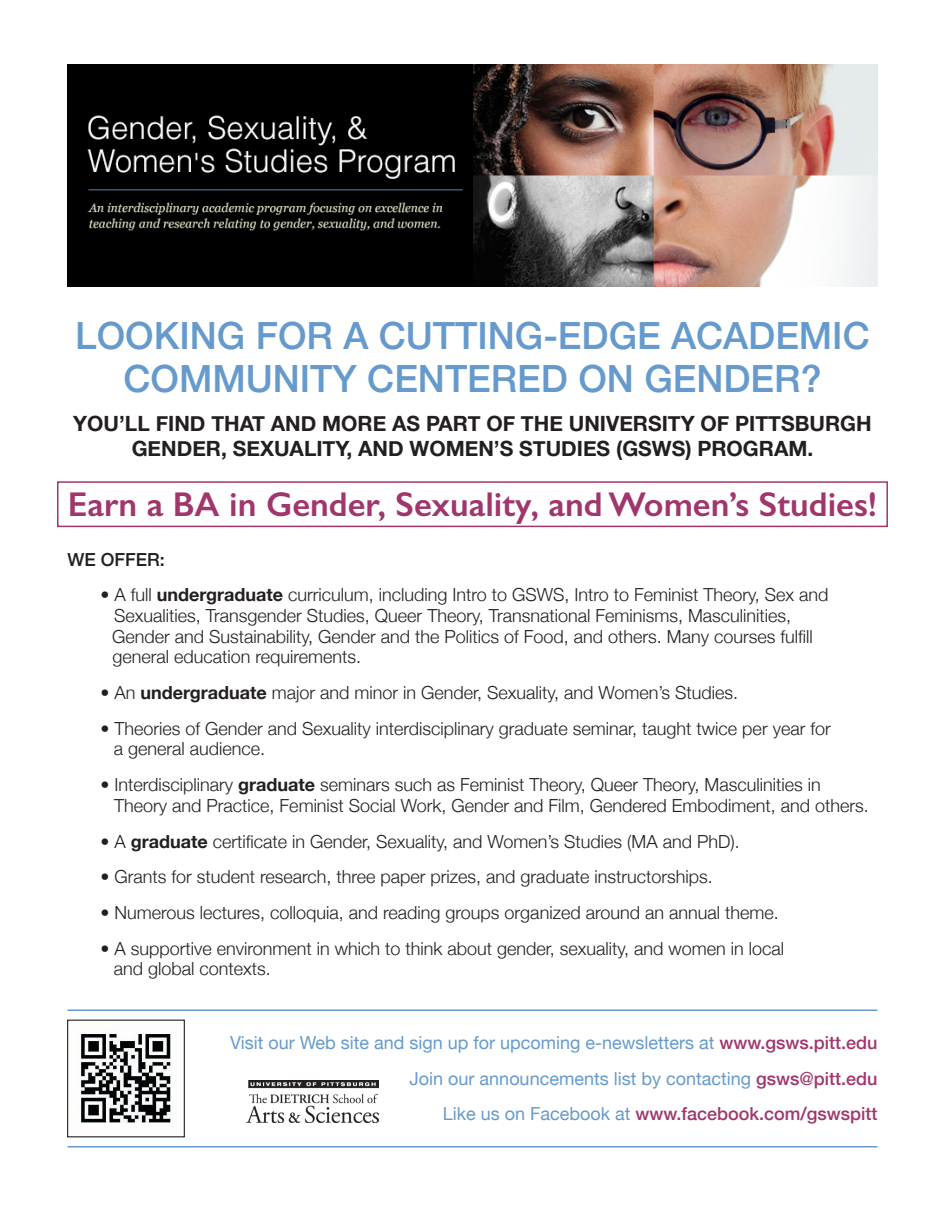
<style>
.page{position:relative;width:945px;height:1215px;background:#fff}
.page>*{position:absolute;margin:0;border:0;box-sizing:border-box;transform-origin:0 0}
.t1{font:500 37.5px/43.2px "Helvetica Neue";color:#669acc;text-align:center}
.t2{font:600 34.5px "Gill Sans";color:#a0366c}
.t3{font:700 21px/24.2px "Helvetica Neue";color:#231f20;text-align:center}
.t4{font:300 18px/20.7px "Helvetica Neue";color:#231f20}
.t5{font:18px "Helvetica Neue";color:#669acc}
.t6{font:500 18px "Helvetica Neue";color:#a0366c}
.t7{font:500 18px "Helvetica Neue";color:#231f20}
.s1{font-weight:700}
.s2{font-weight:500;color:#a0366c}
.s3{font-weight:400;color:#669acc}
</style>
<div class="page">
<img style="left:472px;top:64px;width:406px;height:222px">
<img style="left:68px;top:64px;width:404px;height:222px">
<img style="left:80px;top:1030px;width:91px;height:93px">
<div style="left:67px;top:1020px;width:118px;height:117px;border:1px solid #231f20"></div>
<hr style="left:68px;top:1010px;width:810px;height:1px;background:#669acc">
<hr style="left:68px;top:1146px;width:810px;height:2px;background:#669acc">
<div style="left:57px;top:481px;width:831px;height:46px;border:2px solid #a0366c"></div>
<img style="left:247px;top:1080px;width:132px;height:42px">
<p class="t1" style="left:75px;top:311px;width:796px">LOOKING FOR A CUTTING-EDGE ACADEMIC<br>COMMUNITY CENTERED ON GENDER?</p>
<p class="t3" style="left:73px;top:412px;width:800px">YOU’LL FIND THAT AND MORE AS PART OF THE UNIVERSITY OF PITTSBURGH<br>GENDER, SEXUALITY, AND WOMEN’S STUDIES (GSWS) PROGRAM.</p>
<p class="t2" style="left:68px;top:483px;width:811px">Earn a BA in Gender, Sexuality, and Women’s Studies!</p>
<p class="t7" style="left:68px;top:545px;width:99px">WE OFFER:</p>
<p class="t4" style="left:112px;top:583px;width:718px;text-indent:-12px">• A full <span class="s1">undergraduate</span> curriculum, including Intro to GSWS, Intro to Feminist Theory, Sex and Sexualities, Transgender Studies, Queer Theory, Transnational Feminisms, Masculinities, Gender and Sustainability, Gender and the Politics of Food, and others. Many courses fulfill general education requirements.</p>
<p class="t4" style="left:100px;top:681px;width:639px">• An <span class="s1">undergraduate</span> major and minor in Gender, Sexuality, and Women’s Studies.</p>
<p class="t4" style="left:114px;top:717px;width:718px;text-indent:-13px">• Theories of Gender and Sexuality interdisciplinary graduate seminar, taught twice per year for a general audience.</p>
<p class="t4" style="left:114px;top:773px;width:756px;text-indent:-14px">• Interdisciplinary <span class="s1">graduate</span> seminars such as Feminist Theory, Queer Theory, Masculinities in<br>Theory and Practice, Feminist Social Work, Gender and Film, Gendered Embodiment, and others.</p>
<p class="t4" style="left:100px;top:830px;width:641px">• A <span class="s1">graduate</span> certificate in Gender, Sexuality, and Women’s Studies (MA and PhD).</p>
<p class="t4" style="left:100px;top:865px;width:614px">• Grants for student research, three paper prizes, and graduate instructorships.</p>
<p class="t4" style="left:100px;top:901px;width:680px">• Numerous lectures, colloquia, and reading groups organized around an annual theme.</p>
<p class="t4" style="left:114px;top:937px;width:672px;text-indent:-13px">• A supportive environment in which to think about gender, sexuality, and women in local and global contexts.</p>
<p class="t5" style="left:230px;top:1030px;width:649px">Visit our Web site and sign up for upcoming e-newsletters at <span class="s2">www.gsws.pitt.edu</span></p>
<p class="t5" style="left:410px;top:1065px;width:469px">Join our announcements list by contacting <span class="s2">gsws@pitt.edu</span></p>
<p class="t6" style="left:443px;top:1099px;width:436px"><span class="s3">Like us on Facebook at</span> www.facebook.com/gswspitt</p>
</div>
